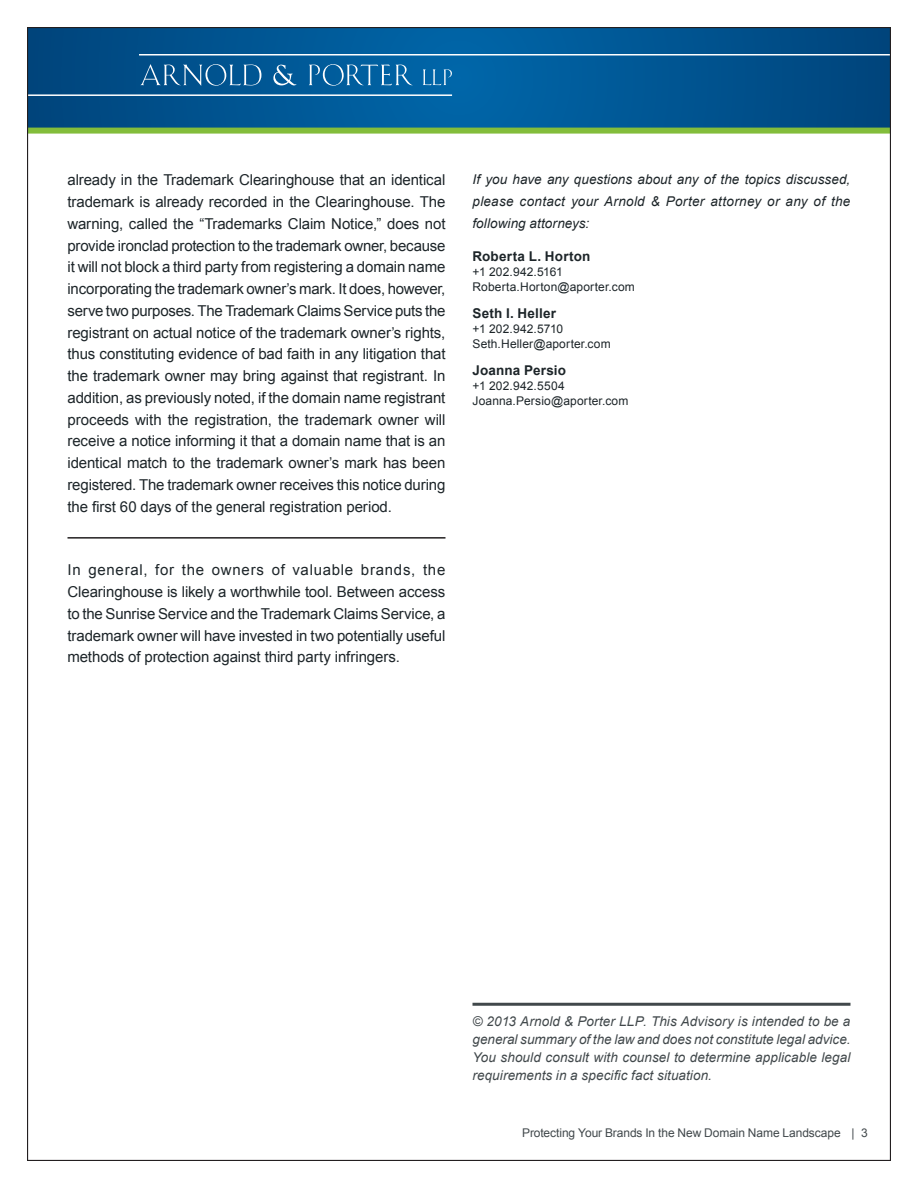
<style>
.page{position:relative;width:918px;height:1188px;background:#fff}
.page>*{position:absolute;margin:0;border:0;box-sizing:border-box;transform-origin:0 0}
.Footnote{font:15px/21.8px "Arial";letter-spacing:-.005em;color:#1d2529;text-align:justify}
.BodyText{font:15px/21.8px "Arial";letter-spacing:-.005em;color:#1d2529;text-align:justify}
.Summery{font:italic 13.5px/18px "Arial";letter-spacing:.01em;color:#41484b;text-align:justify}
.BodyText-2{font:italic 13.5px/21.8px "Arial";letter-spacing:.015em;color:#1d2529;text-align:justify}
.ContactName{font:700 13.5px "Arial";letter-spacing:.015em;color:#1d2529}
.ContactEmail{font:12px "Arial";letter-spacing:.015em;color:#1d2529}
.t1{font:12px "Arial";letter-spacing:-.01em;color:#41484b}
.Contact_Phone_Number{font:12px "Arial";letter-spacing:.015em;color:#1d2529}
.Contact_Phone_Number-2{font:12px "Arial";letter-spacing:-.01em;color:#1d2529}
</style>
<div class="page">
<svg style="left:29px;top:29px;width:860px;height:99px;background:#005591"></svg>
<div style="left:28px;top:128px;width:862px;height:6px;background:#83bd3b"></div>
<hr style="left:139px;top:54px;width:752px;height:2px;background:#fff">
<hr style="left:27px;top:94px;width:425px;height:2px;background:#fff">
<svg style="left:140px;top:64px;width:121px;height:22px;background:#296d9f"></svg>
<svg style="left:273px;top:65px;width:23px;height:20px"></svg>
<svg style="left:423px;top:69px;width:29px;height:16px"></svg>
<svg style="left:309px;top:64px;width:104px;height:22px;background:#2c7aaf"></svg>
<hr style="left:472px;top:1003px;width:378px;height:3px;background:#41484b">
<hr style="left:68px;top:537px;width:378px;height:2px;background:#231f20">
<p class="Footnote" style="left:68px;top:169px;width:380px">already in the Trademark Clearinghouse that an identical trademark is already recorded in the Clearinghouse. The warning, called the “Trademarks Claim Notice,” does not provide ironclad protection to the trademark owner, because it will not block a third party from registering a domain name incorporating the trademark owner’s mark. It does, however, serve two purposes. The Trademark Claims Service puts the registrant on actual notice of the trademark owner’s rights, thus constituting evidence of bad faith in any litigation that the trademark owner may bring against that registrant. In addition, as previously noted, if the domain name registrant proceeds with the registration, the trademark owner will receive a notice informing it that a domain name that is an identical match to the trademark owner’s mark has been registered. The trademark owner receives this notice during the first 60 days of the general registration period.</p>
<p class="BodyText" style="left:68px;top:559px;width:379px">In general, for the owners of valuable brands, the Clearinghouse is likely a worthwhile tool. Between access to the Sunrise Service and the Trademark Claims Service, a trademark owner will have invested in two potentially useful methods of protection against third party infringers.</p>
<p class="BodyText-2" style="left:472px;top:169px;width:379px">If you have any questions about any of the topics discussed, please contact your Arnold &amp; Porter attorney or any of the following attorneys:</p>
<p class="ContactName" style="left:472px;top:248px;width:120px">Roberta L. Horton</p>
<p class="Contact_Phone_Number-2" style="left:472px;top:264px;width:92px">+1 202.942.5161</p>
<p class="ContactEmail" style="left:472px;top:279px;width:164px">Roberta.Horton@aporter.com</p>
<p class="ContactName" style="left:472px;top:305px;width:85px">Seth I. Heller</p>
<p class="Contact_Phone_Number" style="left:472px;top:321px;width:92px">+1 202.942.5710</p>
<p class="ContactEmail" style="left:472px;top:336px;width:140px">Seth.Heller@aporter.com</p>
<p class="ContactName" style="left:472px;top:362px;width:95px">Joanna Persio</p>
<p class="Contact_Phone_Number" style="left:472px;top:378px;width:94px">+1 202.942.5504</p>
<p class="ContactEmail" style="left:472px;top:393px;width:157px">Joanna.Persio@aporter.com</p>
<p class="Summery" style="left:472px;top:1012px;width:380px">© 2013 Arnold &amp; Porter LLP. This Advisory is intended to be a general summary of the law and does not constitute legal advice.<br>You should consult with counsel to determine applicable legal requirements in a specific fact situation.</p>
<p class="t1" style="left:522px;top:1125px;width:320px">Protecting Your Brands In the New Domain Name Landscape</p>
<p class="t1" style="left:851px;top:1125px;width:18px">| 3</p>
</div>
